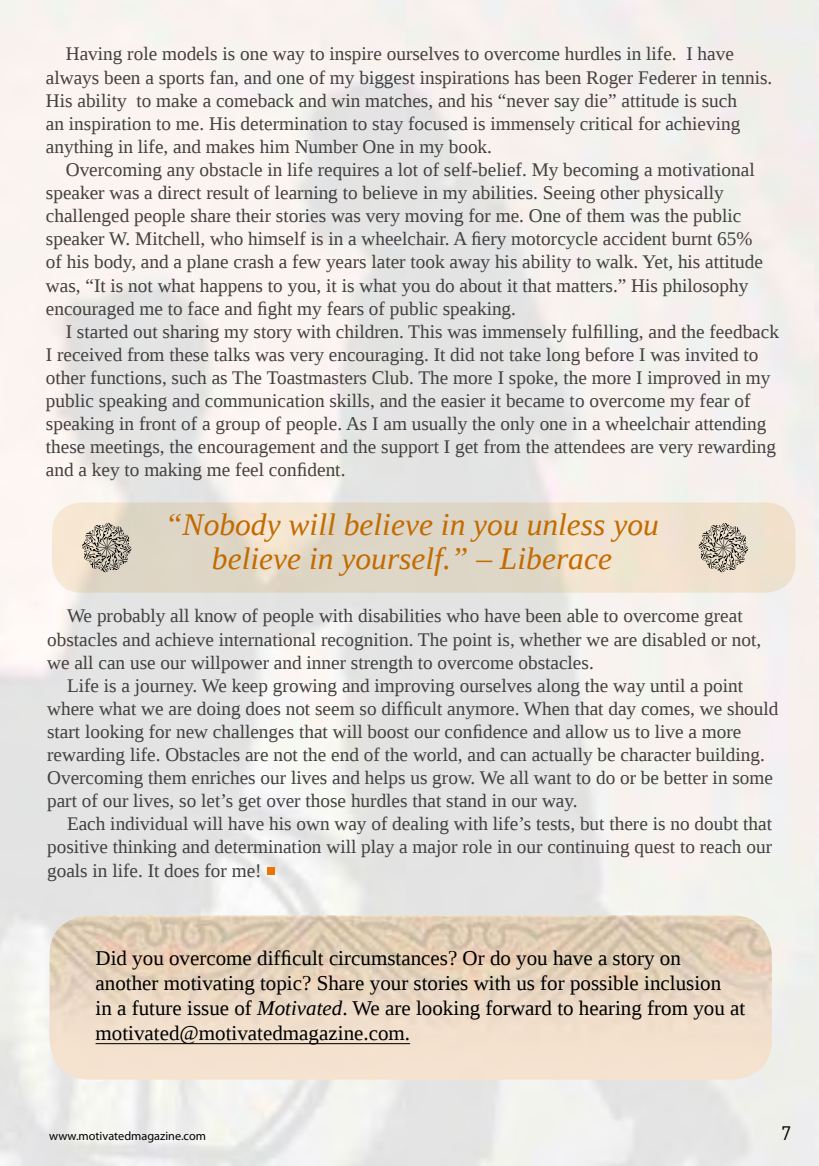
<style>
.page{position:relative;width:819px;height:1166px;background:#fff}
.page>*{position:absolute;margin:0;border:0;box-sizing:border-box;transform-origin:0 0}
.t1{font:italic 31.5px/33.2px "Liberation Serif";color:#c36b00;text-align:center}
.t2{font:21px/25.2px "Liberation Serif";color:#000}
.t3{font:19.25px/23.1px "Liberation Serif";color:#434140}
.t4{font:19.25px "DIN Pro";color:#000}
.t5{font:12.25px "Myriad Pro";color:#000}
.s1{font-style:italic}
</style>
<div class="page">
<img style="left:0;top:0;width:819px;height:1166px">
<img style="left:50px;top:915px;width:721px;height:164px">
<hr style="left:95px;top:1043px;width:315px;height:1px;background:#000">
<svg style="left:52px;top:502px;width:743px;height:91px;background:#e6dbca"></svg>
<div style="left:267px;top:867px;width:7px;height:7px;background:#eb7500"></div>
<svg style="left:82px;top:523px;width:49px;height:49px;background:#ada597"></svg>
<svg style="left:698px;top:523px;width:50px;height:49px;background:#b5ab9c"></svg>
<p class="t3" style="left:46px;top:42px;width:728px;text-indent:20px">Having role models is one way to inspire ourselves to overcome hurdles in life. I have always been a sports fan, and one of my biggest inspirations has been Roger Federer in tennis.<br>His ability to make a comeback and win matches, and his “never say die” attitude is such<br>an inspiration to me. His determination to stay focused is immensely critical for achieving anything in life, and makes him Number One in my book.</p>
<p class="t3" style="left:46px;top:158px;width:718px;text-indent:20px">Overcoming any obstacle in life requires a lot of self-belief. My becoming a motivational speaker was a direct result of learning to believe in my abilities. Seeing other physically challenged people share their stories was very moving for me. One of them was the public speaker W. Mitchell, who himself is in a wheelchair. A fiery motorcycle accident burnt 65% of his body, and a plane crash a few years later took away his ability to walk. Yet, his attitude was, “It is not what happens to you, it is what you do about it that matters.” His philosophy encouraged me to face and fight my fears of public speaking.</p>
<p class="t3" style="left:46px;top:320px;width:734px;text-indent:20px">I started out sharing my story with children. This was immensely fulfilling, and the feedback I received from these talks was very encouraging. It did not take long before I was invited to other functions, such as The Toastmasters Club. The more I spoke, the more I improved in my public speaking and communication skills, and the easier it became to overcome my fear of speaking in front of a group of people. As I am usually the only one in a wheelchair attending these meetings, the encouragement and the support I get from the attendees are very rewarding and a key to making me feel confident.</p>
<h1 class="t1" style="left:165px;top:508px;width:495px">“Nobody will believe in you unless you believe in yourself.” – Liberace</h1>
<p class="t3" style="left:47px;top:604px;width:715px;text-indent:20px">We probably all know of people with disabilities who have been able to overcome great obstacles and achieve international recognition. The point is, whether we are disabled or not, we all can use our willpower and inner strength to overcome obstacles.</p>
<p class="t3" style="left:47px;top:673px;width:732px;text-indent:20px">Life is a journey. We keep growing and improving ourselves along the way until a point where what we are doing does not seem so difficult anymore. When that day comes, we should start looking for new challenges that will boost our confidence and allow us to live a more rewarding life. Obstacles are not the end of the world, and can actually be character building.<br>Overcoming them enriches our lives and helps us grow. We all want to do or be better in some part of our lives, so let’s get over those hurdles that stand in our way.</p>
<p class="t3" style="left:47px;top:812px;width:726px;text-align:justify;text-indent:20px">Each individual will have his own way of dealing with life’s tests, but there is no doubt that positive thinking and determination will play a major role in our continuing quest to reach our goals in life. It does for me!</p>
<p class="t2" style="left:95px;top:945px;width:651px">Did you overcome difficult circumstances? Or do you have a story on another motivating topic? Share your stories with us for possible inclusion<br>in a future issue of <span class="s1">Motivated</span>. We are looking forward to hearing from you at motivated@motivatedmagazine.com.</p>
<p class="t5" style="left:49px;top:1128px;width:158px">www.motivatedmagazine.com</p>
<p class="t4" style="left:781px;top:1120px;width:12px">7</p>
</div>
